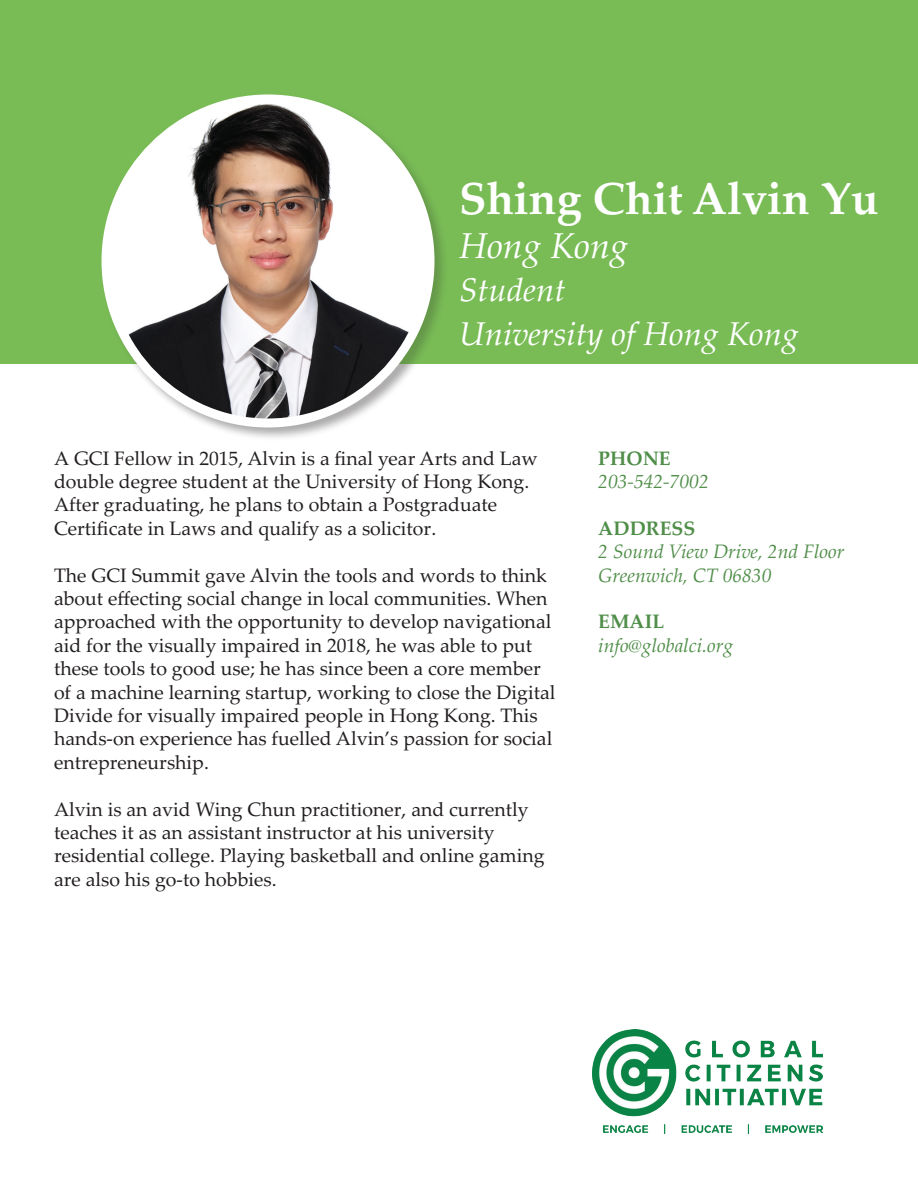
<style>
.page{position:relative;width:918px;height:1188px;background:#fff}
.page>*{position:absolute;margin:0;border:0;box-sizing:border-box;transform-origin:0 0}
.t1{font:700 45px "Palatino Linotype";color:#fff}
.t2{font:italic 36px "Palatino Linotype";color:#fff}
.t3{font:italic 33px/43.5px "Palatino Linotype";color:#fff}
.t4{font:19.5px/23.4px "Palatino Linotype";color:#231f20}
.t5{font:italic 19.5px/23.4px "Palatino Linotype";color:#508e49}
.t6{font:700 19.5px "Palatino Linotype";color:#508e49}
</style>
<div class="page">
<img style="left:593px;top:1029px;width:229px;height:105px">
<div style="left:0;top:0;width:918px;height:364px;background:#79bc56"></div>
<div style="left:100px;top:93px;width:349px;height:349px;background:#231f20;opacity:.23"></div>
<img style="left:106px;top:99px;width:324px;height:324px;border-radius:160px">
<div style="left:102px;top:94px;width:333px;height:334px;border:9px solid #fff;border-radius:50%"></div>
<h1 class="t1" style="left:459px;top:167px;width:421px">Shing Chit Alvin Yu</h1>
<h2 class="t2" style="left:459px;top:220px;width:171px">Hong Kong</h2>
<h3 class="t3" style="left:459px;top:267px;width:341px">Student<br>University of Hong Kong</h3>
<p class="t4" style="left:54px;top:445px;width:485px">A GCI Fellow in 2015, Alvin is a final year Arts and Law double degree student at the University of Hong Kong.<br>After graduating, he plans to obtain a Postgraduate Certificate in Laws and qualify as a solicitor.</p>
<p class="t4" style="left:54px;top:562px;width:503px">The GCI Summit gave Alvin the tools and words to think about effecting social change in local communities. When approached with the opportunity to develop navigational aid for the visually impaired in 2018, he was able to put these tools to good use; he has since been a core member of a machine learning startup, working to close the Digital Divide for visually impaired people in Hong Kong. This hands-on experience has fuelled Alvin’s passion for social entrepreneurship.</p>
<p class="t4" style="left:54px;top:796px;width:492px">Alvin is an avid Wing Chun practitioner, and currently teaches it as an assistant instructor at his university residential college. Playing basketball and online gaming are also his go-to hobbies.</p>
<p class="t6" style="left:598px;top:444px;width:74px">PHONE</p>
<p class="t5" style="left:598px;top:469px;width:112px">203-542-7002</p>
<p class="t6" style="left:598px;top:514px;width:99px">ADDRESS</p>
<p class="t5" style="left:598px;top:539px;width:248px">2 Sound View Drive, 2nd Floor<br>Greenwich, CT 06830</p>
<p class="t6" style="left:598px;top:608px;width:67px">EMAIL</p>
<p class="t5" style="left:598px;top:633px;width:136px">info@globalci.org</p>
</div>
